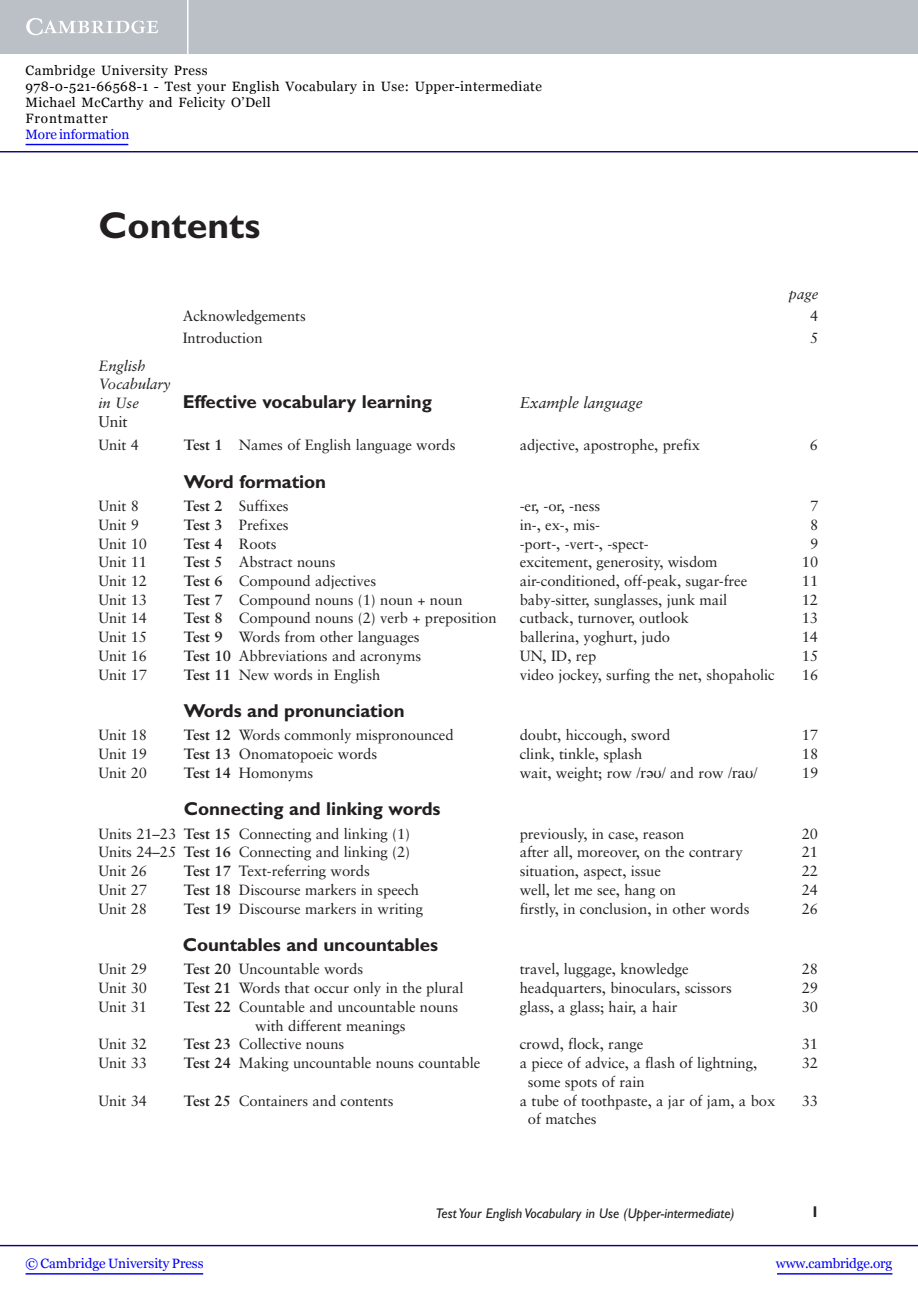
<style>
.page{position:relative;width:918px;height:1296px;background:#fff}
.page>*{position:absolute;margin:0;border:0;box-sizing:border-box;transform-origin:0 0}
.t1{font:700 37.5px "Gill Sans";color:#231f20}
.t2{font:700 18.75px "Gill Sans";letter-spacing:-.005em;color:#231f20}
.t3{font:italic 15.6px "Sabon";letter-spacing:-.005em;color:#231f20}
.t4{font:15.6px "Sabon";color:#231f20}
.t5{font:700 15.6px "Gill Sans";color:#231f20}
.t6{font:14.85px "Sabon";letter-spacing:-.005em;color:#231f20}
.t7{font:italic 14.85px/18.8px "Sabon";letter-spacing:-.005em;color:#231f20}
.t8{font:700 14.85px "Sabon";color:#231f20}
.t9{font:italic 14.1px "Gill Sans";color:#231f20}
.t10{font:13.5px/16.2px "Georgia";letter-spacing:.035em;color:#000}
.t11{font:13.5px "Georgia";letter-spacing:-.01em;color:#0000f1}
.s1{font-weight:700}
.s2{font-weight:400}
.s3{font-family:"Times Phonetic IPA"}
</style>
<div class="page">
<div style="left:0;top:0;width:918px;height:54px;background:#bac0c6"></div>
<svg style="left:26px;top:18px;width:132px;height:17px"></svg>
<hr style="left:187px;top:0;width:2px;height:54px;background:#fff">
<hr style="left:0;top:1245px;width:918px;height:1px;background:#150666">
<hr style="left:26px;top:1273px;width:177px;height:2px;background:#0000f1">
<hr style="left:777px;top:1273px;width:115px;height:2px;background:#0000f1">
<hr style="left:0;top:151px;width:918px;height:1px;background:#150666">
<hr style="left:26px;top:144px;width:102px;height:1px;background:#0000f1">
<p class="t10" style="left:26px;top:62px;width:518px">Cambridge University Press<br>978-0-521-66568-1 - Test your English Vocabulary in Use: Upper-intermediate Michael McCarthy and Felicity O’Dell<br>Frontmatter</p>
<p class="t11" style="left:26px;top:127px;width:105px">More information</p>
<h1 class="t1" style="left:99px;top:213px;width:163px">Contents</h1>
<p class="t7" style="left:789px;top:286px;width:31px">page</p>
<p class="t7" style="left:99px;top:357px;width:74px">English<br>Vocabulary in Use</p>
<p class="t6" style="left:183px;top:310px;width:125px">Acknowledgements</p>
<p class="t6" style="left:810px;top:310px;width:10px">4</p>
<p class="t6" style="left:183px;top:331px;width:81px">Introduction</p>
<p class="t6" style="left:810px;top:331px;width:10px">5</p>
<p class="t2" style="left:183px;top:395px;width:251px">Effective vocabulary learning</p>
<p class="t3" style="left:520px;top:396px;width:125px">Example language</p>
<p class="t4" style="left:99px;top:415px;width:31px">Unit</p>
<p class="t6" style="left:99px;top:439px;width:42px">Unit 4</p>
<p class="t6" style="left:184px;top:439px;width:273px"><span class="s1">Test 1</span> Names of English language words</p>
<p class="t6" style="left:520px;top:439px;width:182px">adjective, apostrophe, prefix</p>
<p class="t6" style="left:810px;top:439px;width:10px">6</p>
<p class="t2" style="left:184px;top:475px;width:144px">Word formation</p>
<p class="t6" style="left:99px;top:500px;width:42px">Unit 8</p>
<p class="t6" style="left:184px;top:500px;width:106px"><span class="s1">Test 2</span> Suffixes</p>
<p class="t6" style="left:520px;top:500px;width:82px">-er, -or, -ness</p>
<p class="t6" style="left:810px;top:500px;width:10px">7</p>
<p class="t6" style="left:99px;top:519px;width:42px">Unit 9</p>
<p class="t6" style="left:184px;top:519px;width:106px"><span class="s1">Test 3</span> Prefixes</p>
<p class="t6" style="left:520px;top:519px;width:82px">in-, ex-, mis-</p>
<p class="t6" style="left:810px;top:519px;width:10px">8</p>
<p class="t6" style="left:99px;top:537px;width:50px">Unit 10</p>
<p class="t8" style="left:184px;top:537px;width:94px">Test 4 <span class="s2">Roots</span></p>
<p class="t6" style="left:520px;top:537px;width:131px">-port-, -vert-, -spect-</p>
<p class="t6" style="left:810px;top:537px;width:10px">9</p>
<p class="t6" style="left:99px;top:556px;width:50px">Unit 11</p>
<p class="t6" style="left:184px;top:556px;width:153px"><span class="s1">Test 5</span> Abstract nouns</p>
<p class="t6" style="left:520px;top:556px;width:199px">excitement, generosity, wisdom</p>
<p class="t6" style="left:802px;top:556px;width:18px">10</p>
<p class="t6" style="left:99px;top:575px;width:50px">Unit 12</p>
<p class="t6" style="left:184px;top:575px;width:194px"><span class="s1">Test 6</span> Compound adjectives</p>
<p class="t6" style="left:520px;top:575px;width:229px">air-conditioned, off-peak, sugar-free</p>
<p class="t6" style="left:802px;top:575px;width:18px">11</p>
<p class="t6" style="left:99px;top:593px;width:50px">Unit 13</p>
<p class="t6" style="left:184px;top:593px;width:280px"><span class="s1">Test 7</span> Compound nouns (1) noun + noun</p>
<p class="t6" style="left:520px;top:593px;width:209px">baby-sitter, sunglasses, junk mail</p>
<p class="t6" style="left:802px;top:593px;width:18px">12</p>
<p class="t6" style="left:99px;top:612px;width:50px">Unit 14</p>
<p class="t6" style="left:184px;top:612px;width:314px"><span class="s1">Test 8</span> Compound nouns (2) verb + preposition</p>
<p class="t6" style="left:520px;top:612px;width:171px">cutback, turnover, outlook</p>
<p class="t6" style="left:802px;top:612px;width:18px">13</p>
<p class="t6" style="left:99px;top:631px;width:50px">Unit 15</p>
<p class="t6" style="left:184px;top:631px;width:237px"><span class="s1">Test 9</span> Words from other languages</p>
<p class="t6" style="left:520px;top:631px;width:152px">ballerina, yoghurt, judo</p>
<p class="t6" style="left:802px;top:631px;width:18px">14</p>
<p class="t6" style="left:99px;top:650px;width:50px">Unit 16</p>
<p class="t6" style="left:184px;top:650px;width:239px"><span class="s1">Test 10</span> Abbreviations and acronyms</p>
<p class="t6" style="left:520px;top:650px;width:78px">UN, ID, rep</p>
<p class="t6" style="left:802px;top:650px;width:18px">15</p>
<p class="t6" style="left:99px;top:668px;width:50px">Unit 17</p>
<p class="t6" style="left:184px;top:668px;width:198px"><span class="s1">Test 11</span> New words in English</p>
<p class="t6" style="left:520px;top:668px;width:257px">video jockey, surfing the net, shopaholic</p>
<p class="t6" style="left:802px;top:668px;width:18px">16</p>
<p class="t2" style="left:184px;top:704px;width:222px">Words and pronunciation</p>
<p class="t6" style="left:99px;top:729px;width:50px">Unit 18</p>
<p class="t6" style="left:184px;top:729px;width:271px"><span class="s1">Test 12</span> Words commonly mispronounced</p>
<p class="t6" style="left:520px;top:729px;width:152px">doubt, hiccough, sword</p>
<p class="t6" style="left:802px;top:729px;width:18px">17</p>
<p class="t6" style="left:99px;top:748px;width:50px">Unit 19</p>
<p class="t6" style="left:184px;top:748px;width:195px"><span class="s1">Test 13</span> Onomatopoeic words</p>
<p class="t6" style="left:520px;top:748px;width:124px">clink, tinkle, splash</p>
<p class="t6" style="left:802px;top:748px;width:18px">18</p>
<p class="t6" style="left:99px;top:767px;width:50px">Unit 20</p>
<p class="t6" style="left:184px;top:767px;width:131px"><span class="s1">Test 14</span> Homonyms</p>
<p class="t6" style="left:520px;top:767px;width:239px">wait, weight; row <span class="s3">/rəυ/</span> and row <span class="s3">/raυ/</span></p>
<p class="t6" style="left:802px;top:767px;width:18px">19</p>
<p class="t2" style="left:184px;top:803px;width:258px">Connecting and linking words</p>
<p class="t6" style="left:99px;top:827px;width:313px">Units 21–23 <span class="s1">Test 15</span> Connecting and linking (1)</p>
<p class="t6" style="left:520px;top:827px;width:166px">previously, in case, reason</p>
<p class="t6" style="left:802px;top:827px;width:18px">20</p>
<p class="t6" style="left:99px;top:846px;width:313px">Units 24–25 <span class="s1">Test 16</span> Connecting and linking (2)</p>
<p class="t6" style="left:520px;top:846px;width:225px">after all, moreover, on the contrary</p>
<p class="t6" style="left:802px;top:846px;width:18px">21</p>
<p class="t6" style="left:99px;top:865px;width:50px">Unit 26</p>
<p class="t6" style="left:184px;top:865px;width:188px"><span class="s1">Test 17</span> Text-referring words</p>
<p class="t6" style="left:520px;top:865px;width:143px">situation, aspect, issue</p>
<p class="t6" style="left:802px;top:865px;width:18px">22</p>
<p class="t6" style="left:99px;top:884px;width:50px">Unit 27</p>
<p class="t6" style="left:184px;top:884px;width:237px"><span class="s1">Test 18</span> Discourse markers in speech</p>
<p class="t6" style="left:520px;top:884px;width:158px">well, let me see, hang on</p>
<p class="t6" style="left:802px;top:884px;width:18px">24</p>
<p class="t6" style="left:99px;top:902px;width:50px">Unit 28</p>
<p class="t6" style="left:184px;top:902px;width:241px"><span class="s1">Test 19</span> Discourse markers in writing</p>
<p class="t6" style="left:520px;top:902px;width:231px">firstly, in conclusion, in other words</p>
<p class="t6" style="left:802px;top:902px;width:18px">26</p>
<p class="t2" style="left:183px;top:938px;width:257px">Countables and uncountables</p>
<p class="t6" style="left:99px;top:963px;width:50px">Unit 29</p>
<p class="t6" style="left:184px;top:963px;width:181px"><span class="s1">Test 20</span> Uncountable words</p>
<p class="t6" style="left:520px;top:963px;width:171px">travel, luggage, knowledge</p>
<p class="t6" style="left:802px;top:963px;width:18px">28</p>
<p class="t6" style="left:99px;top:982px;width:50px">Unit 30</p>
<p class="t6" style="left:184px;top:982px;width:281px"><span class="s1">Test 21</span> Words that occur only in the plural</p>
<p class="t6" style="left:520px;top:982px;width:214px">headquarters, binoculars, scissors</p>
<p class="t6" style="left:802px;top:982px;width:18px">29</p>
<p class="t6" style="left:99px;top:1001px;width:50px">Unit 31</p>
<p class="t6" style="left:184px;top:1001px;width:276px"><span class="s1">Test 22</span> Countable and uncountable nouns</p>
<p class="t6" style="left:520px;top:1001px;width:159px">glass, a glass; hair, a hair</p>
<p class="t6" style="left:802px;top:1001px;width:18px">30</p>
<p class="t6" style="left:255px;top:1019px;width:152px">with different meanings</p>
<p class="t6" style="left:99px;top:1038px;width:50px">Unit 32</p>
<p class="t6" style="left:184px;top:1038px;width:162px"><span class="s1">Test 23</span> Collective nouns</p>
<p class="t6" style="left:520px;top:1038px;width:125px">crowd, flock, range</p>
<p class="t6" style="left:802px;top:1038px;width:18px">31</p>
<p class="t6" style="left:99px;top:1057px;width:50px">Unit 33</p>
<p class="t6" style="left:184px;top:1057px;width:298px"><span class="s1">Test 24</span> Making uncountable nouns countable</p>
<p class="t6" style="left:520px;top:1057px;width:239px">a piece of advice, a flash of lightning,</p>
<p class="t6" style="left:802px;top:1057px;width:18px">32</p>
<p class="t6" style="left:528px;top:1075px;width:118px">some spots of rain</p>
<p class="t6" style="left:99px;top:1094px;width:50px">Unit 34</p>
<p class="t6" style="left:184px;top:1094px;width:211px"><span class="s1">Test 25</span> Containers and contents</p>
<p class="t6" style="left:520px;top:1094px;width:257px">a tube of toothpaste, a jar of jam, a box</p>
<p class="t6" style="left:802px;top:1094px;width:18px">33</p>
<p class="t6" style="left:528px;top:1113px;width:70px">of matches</p>
<p class="t9" style="left:436px;top:1208px;width:300px">Test Your English Vocabulary in Use (Upper-intermediate)</p>
<p class="t5" style="left:811px;top:1207px;width:10px">1</p>
<p class="t11" style="left:26px;top:1255px;width:180px">© Cambridge University Press</p>
<p class="t11" style="left:776px;top:1255px;width:118px">www.cambridge.org</p>
</div>
